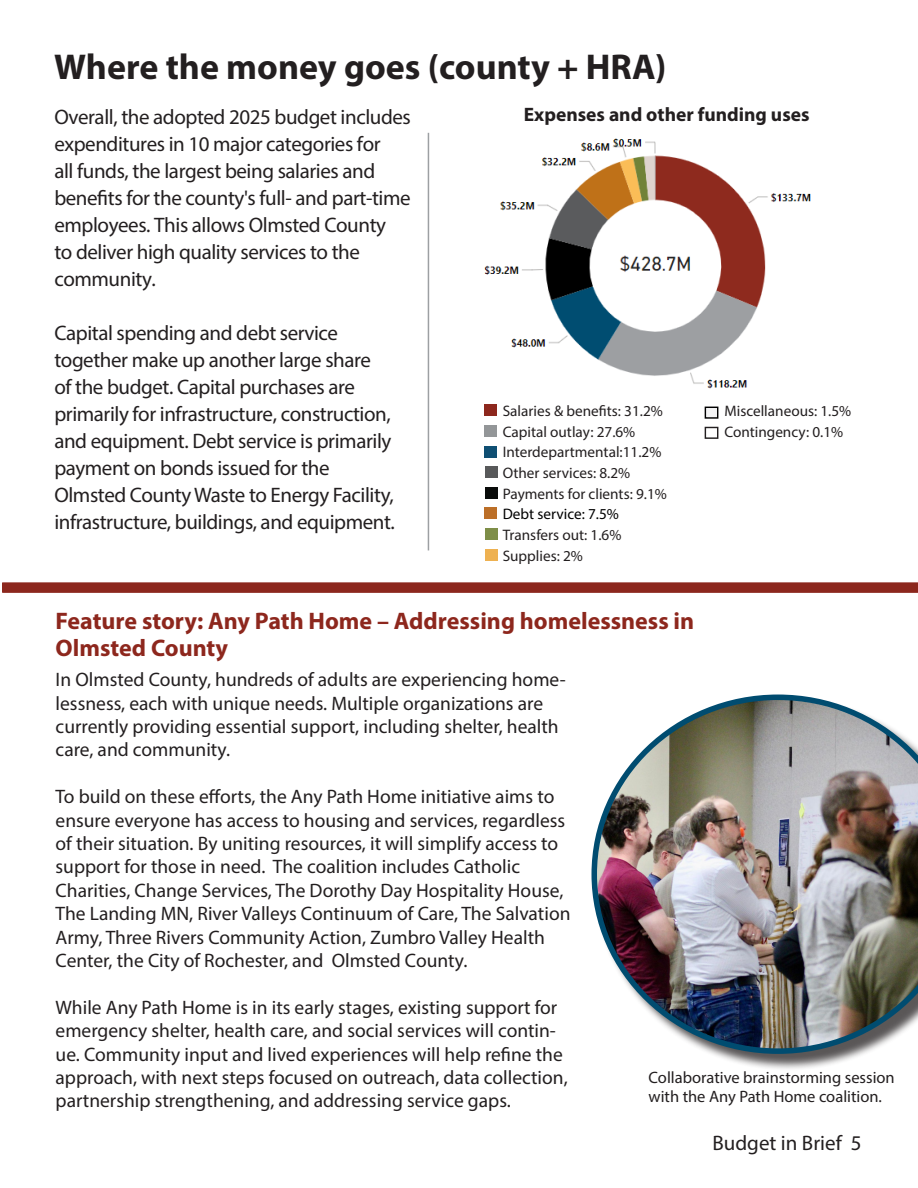
<style>
.page{position:relative;width:918px;height:1188px;background:#fff}
.page>*{position:absolute;margin:0;border:0;box-sizing:border-box;transform-origin:0 0}
.t1{font:700 36px "Myriad Pro";color:#231f20}
.t2{font:700 24px/27px "Myriad Pro";color:#8d271d}
.t3{font:21px/27px "Myriad Pro";letter-spacing:-.02em;color:#231f20}
.t4{font:21px "Myriad Pro";color:#231f20}
.t5{font:19.5px/23.4px "Myriad Pro";color:#231f20}
.t6{font:700 19.5px "Myriad Pro";color:#231f20}
.t7{font:16.5px/19.8px "Myriad Pro";color:#231f20}
.t8{font:15.15px/20.7px "Myriad Pro";color:#231f20}
.s1{color:#000}
</style>
<div class="page">
<img style="left:427px;top:134px;width:384px;height:267px">
<hr style="left:428px;top:133px;width:1px;height:417px;background:#9da0a3">
<div style="left:484px;top:405px;width:13px;height:11px;background:#8d271d"></div>
<div style="left:485px;top:487px;width:13px;height:11px;background:#090b0a"></div>
<div style="left:484px;top:425px;width:13px;height:11px;background:#939698"></div>
<div style="left:484px;top:446px;width:13px;height:11px;background:#0f4f73"></div>
<div style="left:485px;top:467px;width:13px;height:11px;background:#58595a"></div>
<div style="left:484px;top:507px;width:13px;height:11px;background:#bc6f28"></div>
<div style="left:485px;top:549px;width:13px;height:11px;background:#eeb151"></div>
<div style="left:485px;top:529px;width:13px;height:11px;background:#7e8e48"></div>
<div style="left:705px;top:427px;width:13px;height:12px;border:1px solid #231f20"></div>
<div style="left:705px;top:407px;width:13px;height:12px;background:#f4f4f5;border:1px solid #000"></div>
<svg style="left:2px;top:582px;width:916px;height:11px;background:#913027"></svg>
<div style="left:594px;top:697px;width:324px;height:374px;background:#231f20;opacity:.75"></div>
<img style="left:591px;top:695px;width:327px;height:359px">
<h1 class="t1" style="left:54px;top:43px;width:614px">Where the money goes (county + HRA)</h1>
<p class="t3" style="left:54px;top:103px;width:358px">Overall, the adopted 2025 budget includes expenditures in 10 major categories for<br>all funds, the largest being salaries and benefits for the county's full- and part-time employees. This allows Olmsted County<br>to deliver high quality services to the community.</p>
<p class="t3" style="left:54px;top:319px;width:342px">Capital spending and debt service together make up another large share<br>of the budget. Capital purchases are primarily for infrastructure, construction, and equipment. Debt service is primarily payment on bonds issued for the Olmsted County Waste to Energy Facility, infrastructure, buildings, and equipment.</p>
<p class="t6" style="left:524px;top:102px;width:287px">Expenses and other funding uses</p>
<p class="t8" style="left:503px;top:400px;width:162px">Salaries &amp; benefits: 31.2%</p>
<p class="t8" style="left:724px;top:400px;width:128px">Miscellaneous: 1.5%</p>
<p class="t8" style="left:503px;top:421px;width:134px">Capital outlay: 27.6%</p>
<p class="t8" style="left:724px;top:421px;width:120px">Contingency: 0.1%</p>
<p class="t8" style="left:503px;top:442px;width:160px">Interdepartmental:11.2%</p>
<p class="t8" style="left:503px;top:463px;width:129px">Other services: 8.2%</p>
<p class="t8" style="left:503px;top:483px;width:166px">Payments for clients: 9.1%</p>
<p class="t8" style="left:503px;top:504px;width:120px"><span class="s1">Debt service: 7.5%<br></span>Transfers out: 1.6%</p>
<p class="t8" style="left:503px;top:545px;width:82px">Supplies: 2%</p>
<h2 class="t2" style="left:56px;top:607px;width:640px">Feature story: Any Path Home – Addressing homelessness in<br>Olmsted County</h2>
<p class="t5" style="left:56px;top:668px;width:512px">In Olmsted County, hundreds of adults are experiencing home&shy;lessness, each with unique needs. Multiple organizations are currently providing essential support, including shelter, health care, and community.</p>
<p class="t5" style="left:56px;top:785px;width:516px">To build on these efforts, the Any Path Home initiative aims to ensure everyone has access to housing and services, regardless of their situation. By uniting resources, it will simplify access to support for those in need. The coalition includes Catholic Charities, Change Services, The Dorothy Day Hospitality House, The Landing MN, River Valleys Continuum of Care, The Salvation Army, Three Rivers Community Action, Zumbro Valley Health Center, the City of Rochester, and Olmsted County.</p>
<p class="t5" style="left:56px;top:995px;width:514px">While Any Path Home is in its early stages, existing support for emergency shelter, health care, and social services will contin&shy;ue. Community input and lived experiences will help refine the approach, with next steps focused on outreach, data collection, partnership strengthening, and addressing service gaps.</p>
<p class="t7" style="left:649px;top:1067px;width:248px">Collaborative brainstorming session with the Any Path Home coalition.</p>
<p class="t4" style="left:713px;top:1130px;width:151px">Budget in Brief 5</p>
</div>
